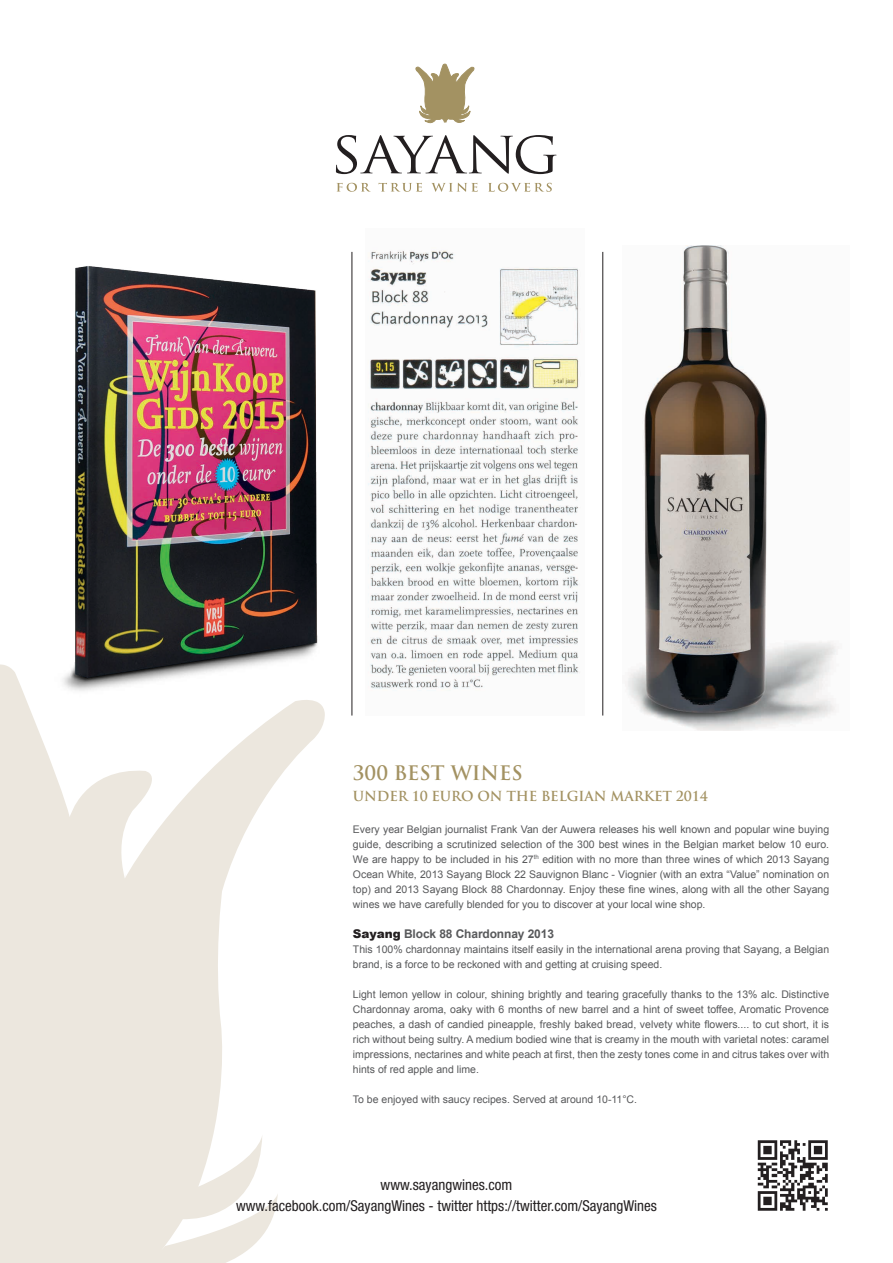
<style>
.page{position:relative;width:893px;height:1263px;background:#fff}
.page>*{position:absolute;margin:0;border:0;box-sizing:border-box;transform-origin:0 0}
.t1{font:700 19.5px "Trajan Pro";color:#a39262}
.t2{font:condensed 15px "Helvetica Neue";color:#231f20}
.t3{font:700 13.5px "Trajan Pro";letter-spacing:-.01em;color:#a39262}
.t4{font:700 12px "Arial";letter-spacing:-.01em;color:#58595b}
.t5{font:10.5px/15px "Arial";color:#58595b;text-align:justify}
.s1{font-weight:900;color:#231f20}
</style>
<div class="page">
<svg style="left:336px;top:63px;width:221px;height:129px"></svg>
<img style="left:757px;top:1140px;width:71px;height:71px">
<img style="left:75px;top:266px;width:243px;height:390px">
<img style="left:368px;top:250px;width:212px;height:439px">
<hr style="left:352px;top:252px;width:1px;height:463px;background:#231f20">
<hr style="left:602px;top:252px;width:1px;height:463px;background:#231f20">
<svg style="left:0;top:656px;width:325px;height:607px;fill:#ece7de"></svg>
<img style="left:625px;top:246px;width:214px;height:484px">
<p class="t1" style="left:353px;top:761px;width:171px">300 BEST WINES</p>
<p class="t3" style="left:353px;top:788px;width:356px">UNDER 10 EURO ON THE BELGIAN MARKET 2014</p>
<p class="t5" style="left:353px;top:821px;width:478px">Every year Belgian journalist Frank Van der Auwera releases his well known and popular wine buying guide, describing a scrutinized selection of the 300 best wines in the Belgian market below 10 euro.<br>We are happy to be included in his 27<sup>th</sup> edition with no more than three wines of which 2013 Sayang Ocean White, 2013 Sayang Block 22 Sauvignon Blanc - Viognier (with an extra “Value” nomination on top) and 2013 Sayang Block 88 Chardonnay. Enjoy these fine wines, along with all the other Sayang wines we have carefully blended for you to discover at your local wine shop.</p>
<p class="t4" style="left:353px;top:925px;width:203px"><span class="s1">Sayang</span> Block 88 Chardonnay 2013</p>
<p class="t5" style="left:353px;top:941px;width:478px">This 100% chardonnay maintains itself easily in the international arena proving that Sayang, a Belgian brand, is a force to be reckoned with and getting at cruising speed.</p>
<p class="t5" style="left:353px;top:986px;width:478px">Light lemon yellow in colour, shining brightly and tearing gracefully thanks to the 13% alc. Distinctive Chardonnay aroma, oaky with 6 months of new barrel and a hint of sweet toffee, Aromatic Provence peaches, a dash of candied pineapple, freshly baked bread, velvety white flowers.... to cut short, it is rich without being sultry. A medium bodied wine that is creamy in the mouth with varietal notes: caramel impressions, nectarines and white peach at first, then the zesty tones come in and citrus takes over with hints of red apple and lime.</p>
<p class="t5" style="left:353px;top:1091px;width:286px">To be enjoyed with saucy recipes. Served at around 10-11°C.</p>
<p class="t2" style="left:381px;top:1176px;width:133px">www.sayangwines.com</p>
<p class="t2" style="left:236px;top:1197px;width:422px">www.facebook.com/SayangWines - twitter https://twitter.com/SayangWines</p>
</div>
